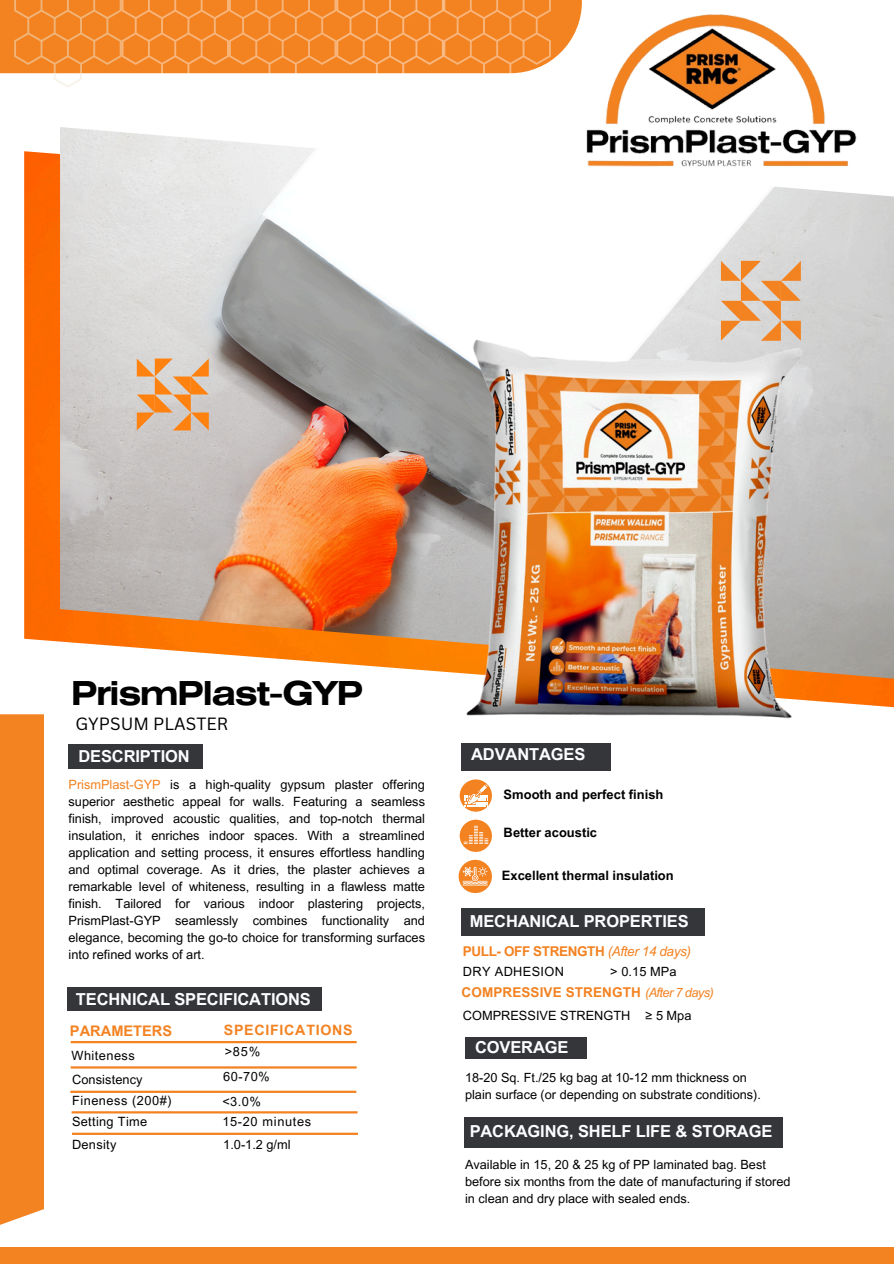
<style>
.page{position:relative;width:894px;height:1264px;background:#fff}
.page>*{position:absolute;margin:0;border:0;box-sizing:border-box;transform-origin:0 0}
.t1{font:700 33px "Helios Ext";letter-spacing:-.055em;color:#000}
.t2{font:17.25px "Canva Sans";color:#000}
.t3{font:700 16.5px "Arial MT Pro";letter-spacing:-.01em;color:#fcfeff}
.t4{font:700 14.55px "Arial MT Pro";color:#f38221}
.t5{font:700 14.25px "Arial MT Pro";letter-spacing:.05em;color:#f38221}
.t6{font:700 13.5px "Arial MT Pro";letter-spacing:.01em;color:#f38221}
.t7{font:700 13.5px "Arial MT Pro";letter-spacing:-.03em;color:#f38221}
.t8{font:700 12.9px "Arial MT Pro";color:#000}
.t9{font:12.75px/17px "Arial MT Pro";color:#000;text-align:justify}
.t10{font:12.75px "Arial MT Pro";letter-spacing:.025em;color:#000}
.t11{font:12.75px "Arial MT Pro";letter-spacing:.04em;color:#000}
.t12{font:12.75px "Arial MT Pro";letter-spacing:.055em;color:#000}
.t13{font:12.75px "Arial MT Pro";letter-spacing:.03em;color:#000}
.t14{font:12.75px "Arial MT Pro";letter-spacing:.035em;color:#000}
.s1{color:#f38221}
.s2{font-weight:400;font-style:italic}
.s3{font-weight:400;font-style:italic;font-size:12.9px}
</style>
<div class="page">
<img style="left:24px;top:151px;width:869px;height:557px">
<div style="left:0;top:1246px;width:893px;height:17px;background:#f38221"></div>
<img style="left:60px;top:127px;width:833px;height:552px">
<img style="left:436px;top:320px;width:387px;height:399px">
<div style="left:0;top:714px;width:44px;height:532px;background:#f38221"></div>
<svg style="left:720px;top:261px;width:80px;height:80px;background:#e1b894"></svg>
<svg style="left:137px;top:358px;width:72px;height:72px;background:#e3b388"></svg>
<svg style="left:0;top:0;width:581px;height:73px;background:#f49441"></svg>
<svg style="left:14px;top:0;width:536px;height:88px"></svg>
<div style="left:68px;top:744px;width:135px;height:24px;background:#35363a"></div>
<div style="left:461px;top:743px;width:149px;height:27px;background:#35363a"></div>
<svg style="left:459px;top:819px;width:33px;height:32px"></svg>
<svg style="left:463px;top:825px;width:25px;height:19px"></svg>
<svg style="left:459px;top:779px;width:33px;height:32px"></svg>
<svg style="left:464px;top:784px;width:23px;height:23px"></svg>
<svg style="left:458px;top:859px;width:34px;height:34px"></svg>
<svg style="left:462px;top:866px;width:25px;height:19px"></svg>
<div style="left:68px;top:987px;width:254px;height:23px;background:#35363a"></div>
<hr style="left:71px;top:1040px;width:285px;height:3px;background:#f38221">
<hr style="left:71px;top:1066px;width:285px;height:2px;background:#f38221">
<hr style="left:70px;top:1090px;width:286px;height:2px;background:#f38221">
<hr style="left:72px;top:1111px;width:285px;height:2px;background:#f38221">
<hr style="left:72px;top:1132px;width:286px;height:2px;background:#f38221">
<div style="left:461px;top:908px;width:243px;height:28px;background:#35363a"></div>
<div style="left:465px;top:1036px;width:121px;height:22px;background:#35363a"></div>
<div style="left:463px;top:1116px;width:319px;height:31px;background:#35363a"></div>
<img style="left:568px;top:7px;width:300px;height:168px">
<p class="t1" style="left:71px;top:680px;width:294px">PrismPlast-GYP</p>
<p class="t2" style="left:75px;top:711px;width:154px">GYPSUM PLASTER</p>
<p class="t3" style="left:78px;top:750px;width:113px">DESCRIPTION</p>
<p class="t9" style="left:68px;top:778px;width:358px"><span class="s1">PrismPlast-GYP</span> is a high-quality gypsum plaster offering superior aesthetic appeal for walls. Featuring a seamless finish, improved acoustic qualities, and top-notch thermal insulation, it enriches indoor spaces. With a streamlined application and setting process, it ensures effortless handling and optimal coverage. As it dries, the plaster achieves a remarkable level of whiteness, resulting in a flawless matte finish. Tailored for various indoor plastering projects, PrismPlast-GYP seamlessly combines functionality and elegance, becoming the go-to choice for transforming surfaces into refined works of art.</p>
<h2 class="t3" style="left:76px;top:992px;width:236px">TECHNICAL SPECIFICATIONS</h2>
<p class="t4" style="left:70px;top:1025px;width:104px">PARAMETERS</p>
<p class="t5" style="left:224px;top:1024px;width:130px">SPECIFICATIONS</p>
<p class="t14" style="left:72px;top:1050px;width:65px">Whiteness</p>
<p class="t9" style="left:72px;top:1073px;width:72px">Consistency</p>
<h1 class="t11" style="left:72px;top:1095px;width:101px">Fineness (200#)</h1>
<h3 class="t10" style="left:72px;top:1116px;width:77px">Setting Time</h3>
<h2 class="t10" style="left:72px;top:1139px;width:46px">Density</h2>
<h2 class="t9" style="left:224px;top:1044px;width:37px">&gt;85%</h2>
<p class="t9" style="left:223px;top:1069px;width:48px">60-70%</p>
<p class="t9" style="left:222px;top:1094px;width:40px">&lt;3.0%</p>
<p class="t12" style="left:222px;top:1116px;width:90px">15-20 minutes</p>
<p class="t9" style="left:223px;top:1137px;width:69px">1.0-1.2 g/ml</p>
<p class="t3" style="left:471px;top:748px;width:116px">ADVANTAGES</p>
<p class="t8" style="left:503px;top:790px;width:161px">Smooth and perfect finish</p>
<p class="t8" style="left:503px;top:827px;width:95px">Better acoustic</p>
<p class="t8" style="left:501px;top:871px;width:173px">Excellent thermal insulation</p>
<h4 class="t3" style="left:469px;top:914px;width:220px">MECHANICAL PROPERTIES</h4>
<p class="t7" style="left:462px;top:946px;width:229px">PULL- OFF STRENGTH <span class="s2">(After 14 days)</span></p>
<h5 class="t9" style="left:610px;top:964px;width:68px">&gt; 0.15 MPa</h5>
<p class="t6" style="left:461px;top:987px;width:254px">COMPRESSIVE STRENGTH <span class="s3">(After 7 days)</span></p>
<h6 class="t9" style="left:644px;top:1008px;width:48px">≥ 5 Mpa</h6>
<p class="t13" style="left:462px;top:967px;width:102px">DRY ADHESION</p>
<h6 class="t9" style="left:462px;top:1008px;width:169px">COMPRESSIVE STRENGTH</h6>
<p class="t3" style="left:475px;top:1041px;width:95px">COVERAGE</p>
<h4 class="t9" style="left:465px;top:1070px;width:283px">18-20 Sq. Ft./25 kg bag at 10-12 mm thickness on</h4>
<h4 class="t9" style="left:465px;top:1087px;width:297px">plain surface (or depending on substrate conditions).</h4>
<p class="t3" style="left:469px;top:1125px;width:304px">PACKAGING, SHELF LIFE &amp; STORAGE</p>
<p class="t9" style="left:465px;top:1157px;width:327px;text-align:left">Available in 15, 20 &amp; 25 kg of PP laminated bag. Best before six months from the date of manufacturing if stored in clean and dry place with sealed ends.</p>
</div>
